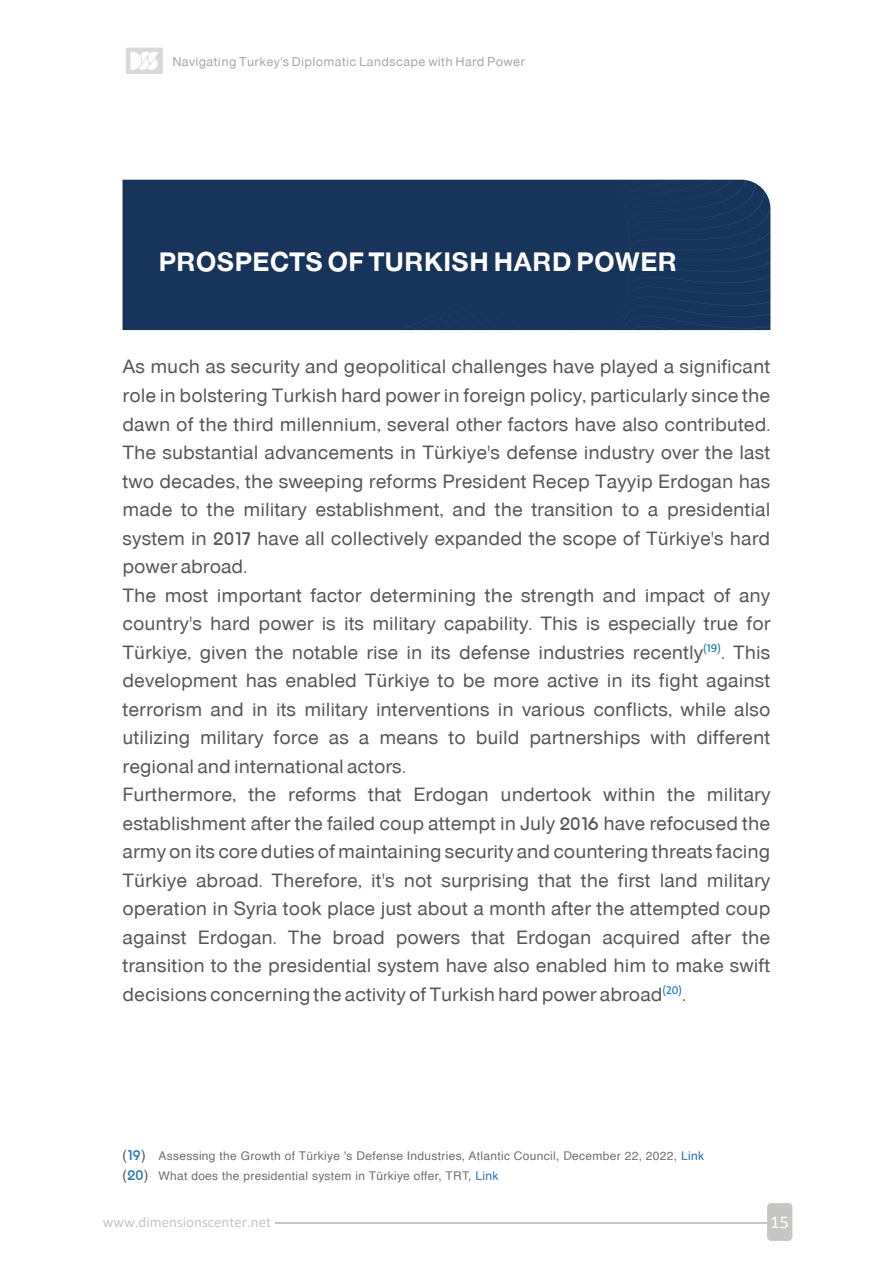
<style>
.page{position:relative;width:893px;height:1263px;background:#fff}
.page>*{position:absolute;margin:0;border:0;box-sizing:border-box;transform-origin:0 0}
.t1{font:27px "be IN Black";color:#fff}
.t2{font:19.5px/28.5px "be IN Normal";color:#575756}
.t3{font:18px "Calibri";color:#fff}
.t4{font:15px "Calibri";color:#c6c6c5}
.t5{font:12.9px "be IN Normal";letter-spacing:.025em;color:#a5a7aa}
.t6{font:12px "Helvetica";letter-spacing:.025em;color:#6f6f6e}
.s1{font-family:"Myriad Pro"}
.s2{font-family:"be IN Normal";font-size:15px;color:#575756}
.s3{font-family:"be IN Normal";font-size:15px;color:#1d70b7}
.s4{color:#1d70b7}
</style>
<div class="page">
<div style="left:767px;top:1203px;width:25px;height:38px;background:#c6c6c5;border-radius:4px"></div>
<hr style="left:276px;top:1222px;width:491px;height:2px;background:#c6c6c5">
<div style="left:126px;top:48px;width:37px;height:26px;background:#d9d9d9;border-radius:2px"></div>
<svg style="left:130px;top:52px;width:28px;height:18px"></svg>
<div style="left:123px;top:180px;width:97px;height:150px;background:#17355a"></div>
<div style="left:220px;top:180px;width:550px;height:150px;background:#17355a"></div>
<p class="t5" style="left:172px;top:54px;width:354px">Navigating Turkey's Diplomatic Landscape with Hard Power</p>
<h1 class="t1" style="left:158px;top:246px;width:520px">PROSPECTS OF TURKISH HARD POWER</h1>
<p class="t2" style="left:123px;top:352px;width:649px">As much as security and geopolitical challenges have played a significant role in bolstering Turkish hard power in foreign policy, particularly since the dawn of the third millennium, several other factors have also contributed.<br>The substantial advancements in T<span class="s1">ü</span>rkiye's defense industry over the last two decades, the sweeping reforms President Recep Tayyip Erdogan has made to the military establishment, and the transition to a presidential system in 2017 have all collectively expanded the scope of T<span class="s1">ü</span>rkiye's hard power abroad.<br>The most important factor determining the strength and impact of any country's hard power is its military capability. This is especially true for T<span class="s1">ü</span>rkiye, given the notable rise in its defense industries recently<sup>(19)</sup>. This development has enabled T<span class="s1">ü</span>rkiye to be more active in its fight against terrorism and in its military interventions in various conflicts, while also utilizing military force as a means to build partnerships with different regional and international actors.<br>Furthermore, the reforms that Erdogan undertook within the military establishment after the failed coup attempt in July 2016 have refocused the army on its core duties of maintaining security and countering threats facing T<span class="s1">ü</span>rkiye abroad. Therefore, it's not surprising that the first land military operation in Syria took place just about a month after the attempted coup against Erdogan. The broad powers that Erdogan acquired after the transition to the presidential system have also enabled him to make swift decisions concerning the activity of Turkish hard power abroad<sup>(20)</sup>.</p>
<p class="t6" style="left:123px;top:1147px;width:583px"><span class="s2">(</span><span class="s3">١٩</span><span class="s2">)</span> Assessing the Growth of Türkiye 's Defense Industries, Atlantic Council, December 22, 2022, <span class="s4">Link</span></p>
<p class="t6" style="left:123px;top:1166px;width:377px"><span class="s2">(</span><span class="s3">٢٠</span><span class="s2">)</span> What does the presidential system in Türkiye offer, TRT, <span class="s4">Link</span></p>
<p class="t4" style="left:103px;top:1211px;width:170px">www.dimensionscenter.net</p>
<p class="t3" style="left:771px;top:1209px;width:20px">15</p>
</div>
